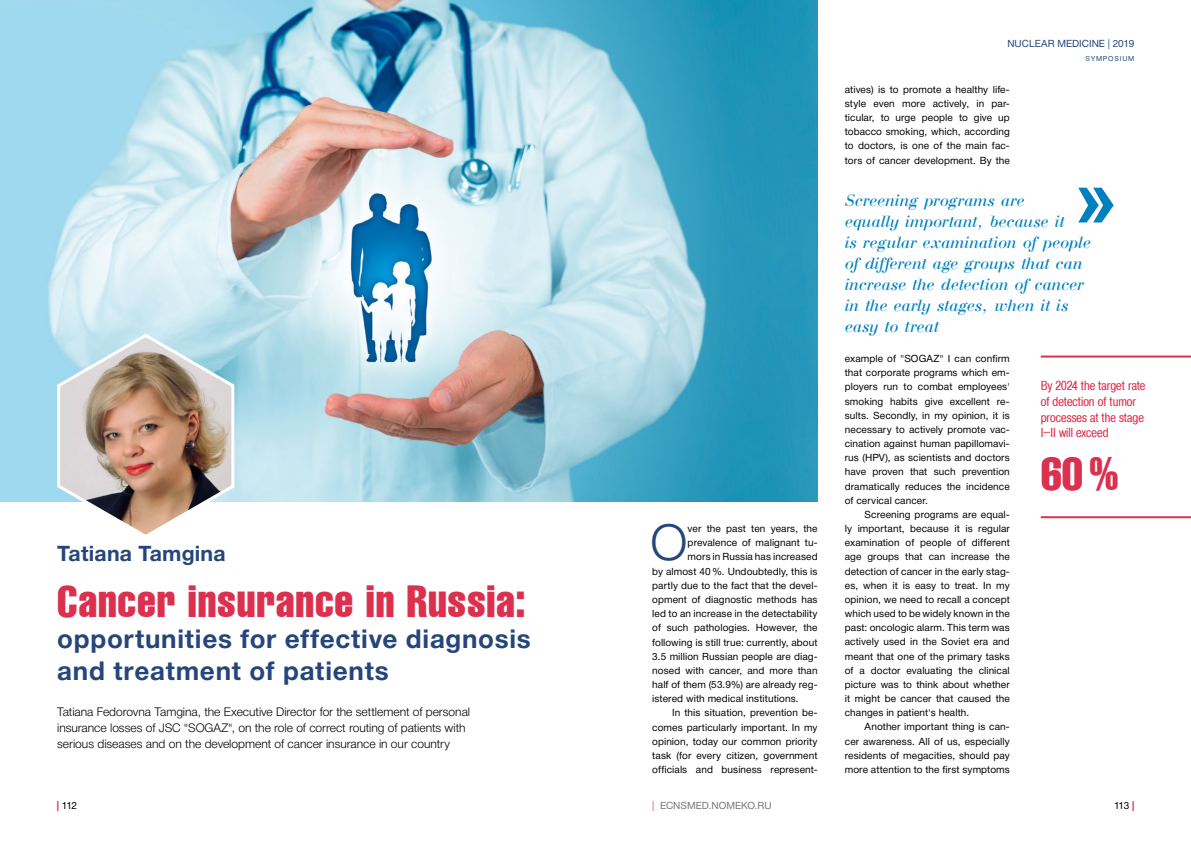
<style>
.page{position:relative;width:1191px;height:842px;background:#fff}
.page>*{position:absolute;margin:0;border:0;box-sizing:border-box;transform-origin:0 0}
.t1{font:300 49.8px "Helvetica Neue Cyr";color:#26467a}
.t2{font:46px "A1012 Helvetika Co Mpress";color:#dc304f}
.t3{font:44px "A1012 Helvetika Co Mpress";letter-spacing:.015em;color:#dc304f}
.t4{font:700 26px/31.2px "Helvetica Neue Cyr";letter-spacing:.03em;color:#26467a}
.t5{font:700 21.3px "Helvetica Neue Cyr";letter-spacing:.01em;color:#26467a}
.t6{font:italic 17.5px/21px "Bodoni";letter-spacing:.005em;color:#0081bf}
.t7{font:condensed 13px/15.6px "A1011 Helvetika";color:#dc304f}
.t8{font:300 12px/16px "Helvetica Neue Cyr";color:#000}
.t9{font:10px/14.2px "Helvetica Neue Cyr";letter-spacing:.01em;color:#000;text-align:justify}
.t10{font:10px "Helvetica Neue Cyr";color:#26467a}
.t11{font:7px "Helvetica Neue Cyr";letter-spacing:.11em;color:#26467a}
.s1{font-weight:700;color:#dc304f}
</style>
<div class="page">
<img style="left:0;top:0;width:817px;height:501px">
<hr style="left:1040px;top:516px;width:151px;height:2px;background:#dc304f">
<hr style="left:1040px;top:356px;width:151px;height:2px;background:#dc304f">
<svg style="left:1078px;top:188px;width:35px;height:34px"></svg>
<img style="left:55px;top:332px;width:181px;height:203px">
<p class="t10" style="left:1007px;top:38px;width:128px">NUCLEAR MEDICINE | 2019</p>
<p class="t11" style="left:1085px;top:55px;width:50px">SYMPOSIUM</p>
<p class="t9" style="left:844px;top:82px;width:167px">atives) is to promote a healthy life&shy;style even more actively, in par&shy;ticular, to urge people to give up tobacco smoking, which, according to doctors, is one of the main fac&shy;tors of cancer development. By the</p>
<h3 class="t5" style="left:57px;top:542px;width:170px">Tatiana Tamgina</h3>
<h3 class="t3" style="left:57px;top:578px;width:470px">Cancer insurance in Russia:</h3>
<h3 class="t4" style="left:57px;top:624px;width:475px">opportunities for effective diagnosis and treatment of patients</h3>
<p class="t8" style="left:57px;top:704px;width:414px">Tatiana Fedorovna Tamgina, the Executive Director for the settlement of personal insurance losses of JSC "SOGAZ", on the role of correct routing of patients with serious diseases and on the development of cancer insurance in our country</p>
<h1 class="t1" style="left:650px;top:515px;width:38px">O</h1>
<p class="t9" style="left:687px;top:522px;width:131px">ver the past ten years, the</p>
<p class="t9" style="left:687px;top:536px;width:131px">prevalence of malignant tu-</p>
<p class="t9" style="left:687px;top:550px;width:131px">mors in Russia has increased</p>
<p class="t9" style="left:652px;top:564px;width:167px">by almost 40%. Undoubtedly, this is</p>
<p class="t9" style="left:652px;top:578px;width:167px">partly due to the fact that the devel-</p>
<p class="t9" style="left:652px;top:592px;width:167px">opment of diagnostic methods has</p>
<p class="t9" style="left:652px;top:607px;width:167px">led to an increase in the detectability</p>
<p class="t9" style="left:652px;top:621px;width:167px">of such pathologies. However, the</p>
<p class="t9" style="left:652px;top:635px;width:167px">following is still true: currently, about</p>
<p class="t9" style="left:652px;top:649px;width:167px">3.5 million Russian people are diag-</p>
<p class="t9" style="left:652px;top:663px;width:167px">nosed with cancer, and more than</p>
<p class="t9" style="left:652px;top:677px;width:167px">half of them (53.9%) are already reg-</p>
<p class="t9" style="left:652px;top:692px;width:148px">istered with medical institutions.</p>
<p class="t9" style="left:672px;top:706px;width:147px">In this situation, prevention be-</p>
<p class="t9" style="left:652px;top:720px;width:167px">comes particularly important. In my</p>
<p class="t9" style="left:652px;top:734px;width:167px">opinion, today our common priority</p>
<p class="t9" style="left:652px;top:748px;width:167px">task (for every citizen, government</p>
<p class="t9" style="left:652px;top:762px;width:167px">officials and business represent-</p>
<h3 class="t6" style="left:845px;top:190px;width:247px">Screening programs are<br>equally important, because it<br>is regular examination of people of different age groups that can increase the detection of cancer in the early stages, when it is easy to treat</h3>
<p class="t9" style="left:844px;top:351px;width:167px">example of "SOGAZ" I can confirm that corporate programs which em&shy;ployers run to combat employees' smoking habits give excellent re&shy;sults. Secondly, in my opinion, it is necessary to actively promote vac&shy;cination against human papillomavi&shy;rus (HPV), as scientists and doctors have proven that such prevention dramatically reduces the incidence of cervical cancer.</p>
<p class="t9" style="left:844px;top:507px;width:167px;text-indent:20px">Screening programs are equal&shy;ly important, because it is regular examination of people of different age groups that can increase the detection of cancer in the early stag&shy;es, when it is easy to treat. In my opinion, we need to recall a concept which used to be widely known in the past: oncologic alarm. This term was actively used in the Soviet era and meant that one of the primary tasks of a doctor evaluating the clinical picture was to think about whether it might be cancer that caused the changes in patient's health.</p>
<p class="t9" style="left:844px;top:720px;width:167px;text-indent:20px">Another important thing is can&shy;cer awareness. All of us, especially residents of megacities, should pay more attention to the first symptoms</p>
<h3 class="t7" style="left:1040px;top:378px;width:106px">By 2024 the target rate of detection of tumor processes at the stage<br>I–II will exceed</h3>
<h2 class="t2" style="left:1040px;top:449px;width:79px">60%</h2>
<p class="t9" style="left:57px;top:798px;width:22px"><span class="s1">|</span> 112</p>
<p class="t9" style="left:1114px;top:798px;width:22px">113 <span class="s1">|</span></p>
<p class="t9" style="left:652px;top:798px;width:121px"><span class="s1">|</span> ECNSMED.NOMEKO.RU</p>
</div>
